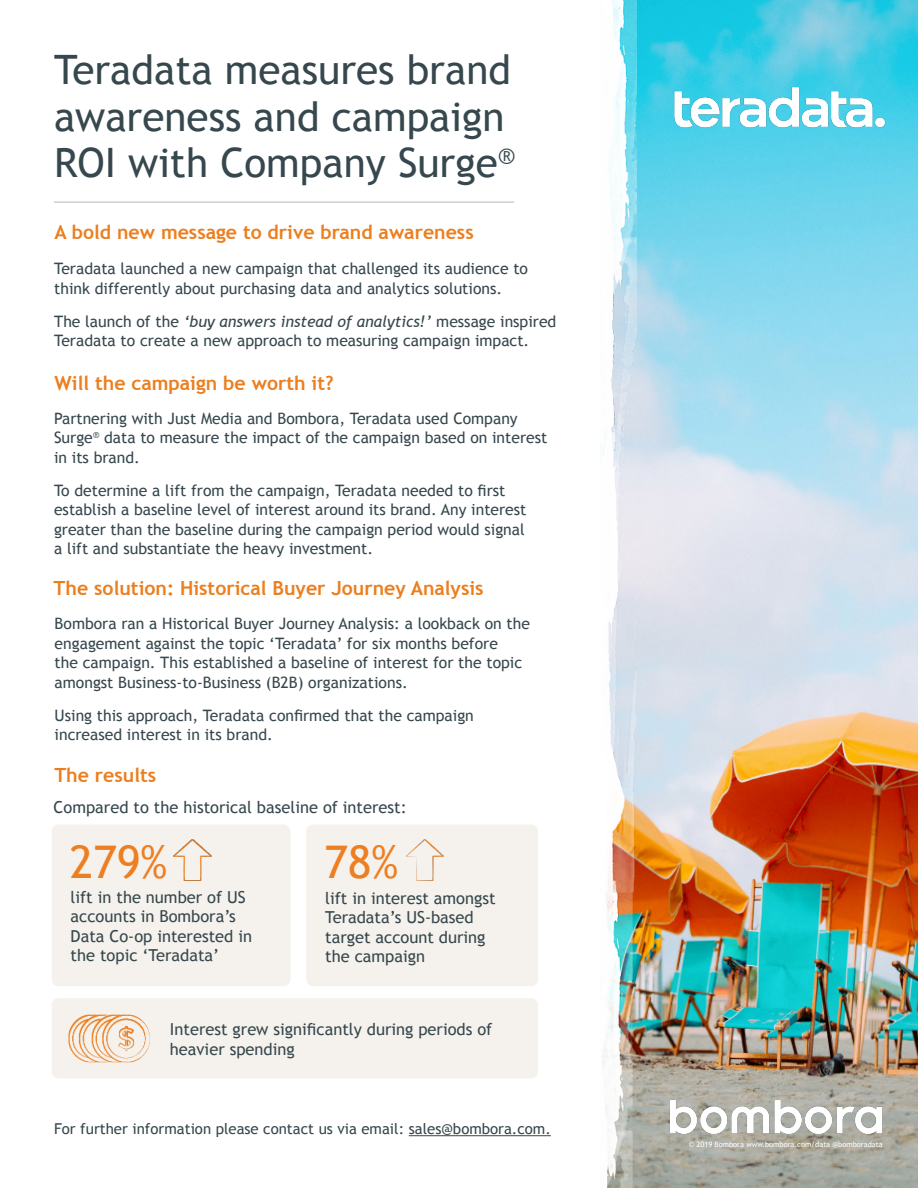
<style>
.page{position:relative;width:918px;height:1188px;background:#fff}
.page>*{position:absolute;margin:0;border:0;box-sizing:border-box;transform-origin:0 0}
.t1{font:45px "Trebuchet MS";color:#ed7f23}
.t2{font:40.5px/46.5px "Trebuchet MS";color:#36474d}
.t3{font:700 19.5px "Trebuchet MS";color:#ec7e1e}
.Paragraph_Style_1{font:16.5px/19.5px "Trebuchet MS";color:#36474d}
.t4{font:15.75px/19.5px "Trebuchet MS";color:#36474d}
.t5{font:15px "Trebuchet MS";color:#36474d}
.t6{font:7.5px "Trebuchet MS";color:#fff}
.s1{font-style:italic}
</style>
<div class="page">
<img style="left:637px;top:0;width:281px;height:1188px">
<img style="left:602px;top:0;width:35px;height:1188px">
<img style="left:657px;top:1087px;width:239px;height:60px">
<hr style="left:409px;top:1135px;width:142px;height:1px;background:#36474d">
<img style="left:646px;top:69px;width:268px;height:86px">
<div style="left:52px;top:825px;width:238px;height:161px;background:#f5f1ec;border-radius:7px"></div>
<div style="left:306px;top:825px;width:232px;height:161px;background:#f5f1ec;border-radius:7px"></div>
<div style="left:52px;top:998px;width:486px;height:80px;background:#f5f1ec;border-radius:7px"></div>
<img style="left:68px;top:1014px;width:82px;height:49px">
<img style="left:173px;top:839px;width:38px;height:41px">
<img style="left:406px;top:839px;width:38px;height:41px">
<hr style="left:54px;top:202px;width:460px;height:1px;background:#bfbfbf">
<p class="t2" style="left:54px;top:47px;width:462px">Teradata measures brand awareness and campaign<br>ROI with Company Surge<sup>®</sup></p>
<p class="t3" style="left:55px;top:219px;width:421px">A bold new message to drive brand awareness</p>
<p class="t4" style="left:54px;top:259px;width:475px">Teradata launched a new campaign that challenged its audience to think differently about purchasing data and analytics solutions.</p>
<p class="t4" style="left:54px;top:312px;width:504px">The launch of the <span class="s1">‘buy answers instead of analytics!’</span> message inspired<br>Teradata to create a new approach to measuring campaign impact.</p>
<p class="t3" style="left:55px;top:371px;width:280px">Will the campaign be worth it?</p>
<p class="t4" style="left:54px;top:409px;width:495px">Partnering with Just Media and Bombora, Teradata used Company<br>Surge<sup>®</sup> data to measure the impact of the campaign based on interest in its brand.</p>
<p class="t4" style="left:54px;top:481px;width:453px">To determine a lift from the campaign, Teradata needed to first</p>
<p class="t4" style="left:54px;top:500px;width:474px">establish a baseline level of interest around its brand. Any interest greater than the baseline during the campaign period would signal</p>
<p class="t4" style="left:54px;top:539px;width:321px">a lift and substantiate the heavy investment.</p>
<p class="t3" style="left:54px;top:576px;width:432px">The solution: Historical Buyer Journey Analysis</p>
<p class="t4" style="left:55px;top:614px;width:477px">Bombora ran a Historical Buyer Journey Analysis: a lookback on the engagement against the topic ‘Teradata’ for six months before<br>the campaign. This established a baseline of interest for the topic amongst Business-to-Business (B2B) organizations.</p>
<p class="t4" style="left:55px;top:705px;width:421px">Using this approach, Teradata confirmed that the campaign</p>
<p class="t4" style="left:55px;top:725px;width:220px">increased interest in its brand.</p>
<p class="t3" style="left:54px;top:763px;width:103px">The results</p>
<p class="Paragraph_Style_1" style="left:54px;top:798px;width:355px">Compared to the historical baseline of interest:</p>
<p class="t1" style="left:70px;top:835px;width:99px">279%</p>
<p class="t1" style="left:324px;top:835px;width:76px">78%</p>
<p class="Paragraph_Style_1" style="left:71px;top:888px;width:183px">lift in the number of US accounts in Bombora’s<br>Data Co-op interested in the topic ‘Teradata’</p>
<p class="Paragraph_Style_1" style="left:325px;top:888px;width:172px">lift in interest amongst<br>Teradata’s US-based target account during the campaign</p>
<p class="Paragraph_Style_1" style="left:170px;top:1020px;width:324px">Interest grew significantly during periods of heavier spending</p>
<p class="t5" style="left:54px;top:1120px;width:498px">For further information please contact us via email: sales@bombora.com.</p>
<p class="t6" style="left:689px;top:1140px;width:195px">© 2019 Bombora www.bombora.com/data @bomboradata</p>
</div>
